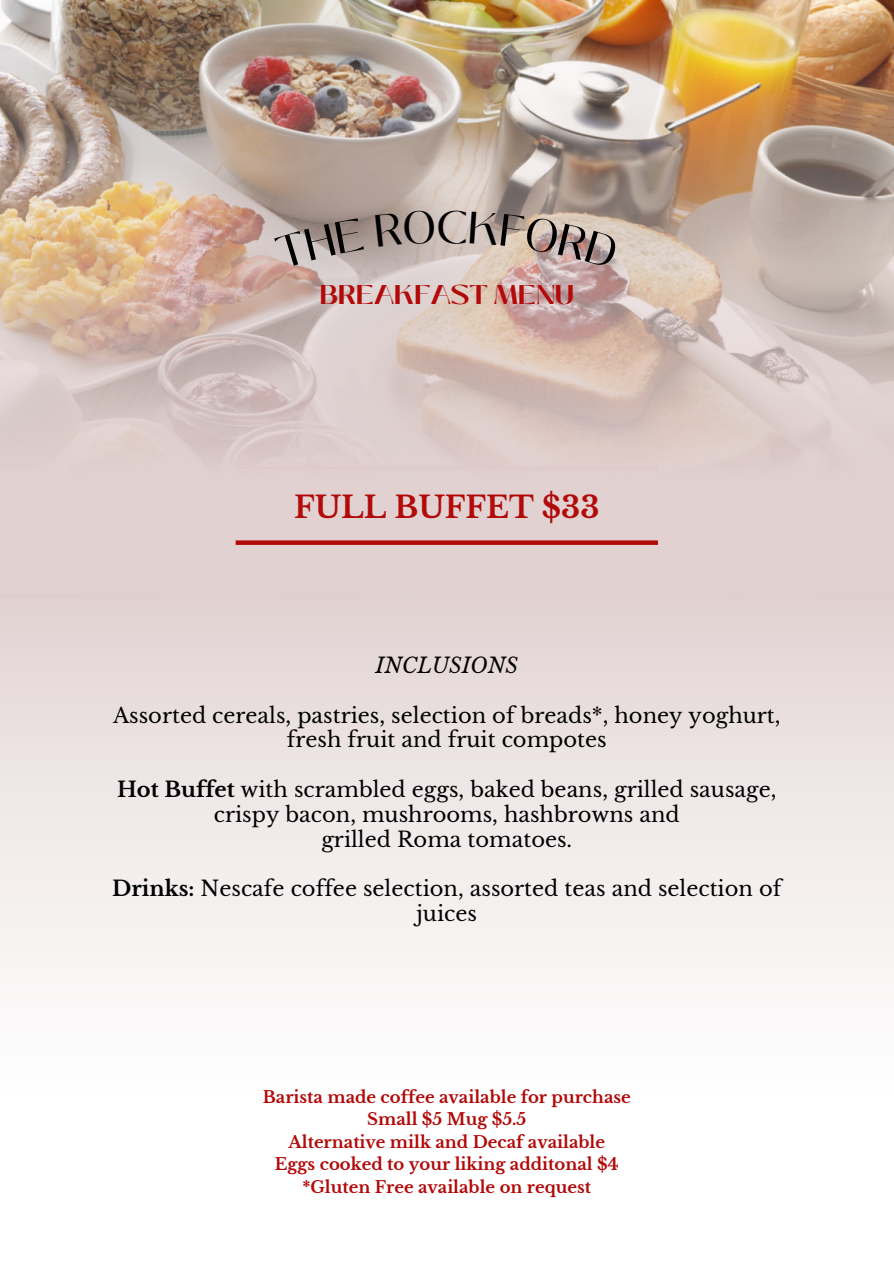
<style>
.page{position:relative;width:894px;height:1264px;background:#fff}
.page>*{position:absolute;margin:0;border:0;box-sizing:border-box;transform-origin:0 0}
.t1{font:700 30px "Libre Baskerville";color:#b20909}
.t2{font:700 27px "Black Mango";color:#b20909}
.t3{font:21px/24.8px "Libre Baskerville";color:#000;text-align:center}
.t4{font:italic 21px "Libre Baskerville";color:#000}
.t5{font:700 16.5px/22.5px "Libre Baskerville";color:#b20909;text-align:center}
.s1{font-weight:700}
</style>
<div class="page">
<img style="left:0;top:0;width:893px;height:962px">
<div style="left:235px;top:540px;width:422px;height:5px;background:#b20909"></div>
<svg style="left:274px;top:218px;width:90px;height:51px;background:#b8aaa6"></svg>
<svg style="left:375px;top:209px;width:243px;height:59px;background:#c7b5ad"></svg>
<h4 class="t2" style="left:320px;top:274px;width:255px">BREAKFAST MENU</h4>
<p class="t1" style="left:294px;top:489px;width:307px">FULL BUFFET $33</p>
<h1 class="t4" style="left:375px;top:652px;width:144px">INCLUSIONS</h1>
<h2 class="t3" style="left:113px;top:703px;width:669px">Assorted cereals, pastries, selection of breads*, honey yoghurt, fresh fruit and fruit compotes</h2>
<h2 class="t3" style="left:117px;top:777px;width:660px"><span class="s1">Hot Buffet</span> with scrambled eggs, baked beans, grilled sausage, crispy bacon, mushrooms, hashbrowns and<br>grilled Roma tomatoes.</h2>
<h3 class="t3" style="left:112px;top:876px;width:670px"><span class="s1">Drinks:</span> Nescafe coffee selection, assorted teas and selection of juices</h3>
<p class="t5" style="left:263px;top:1085px;width:369px">Barista made coffee available for purchase Small $5 Mug $5.5<br>Alternative milk and Decaf available<br>Eggs cooked to your liking additonal $4 *Gluten Free available on request</p>
</div>
